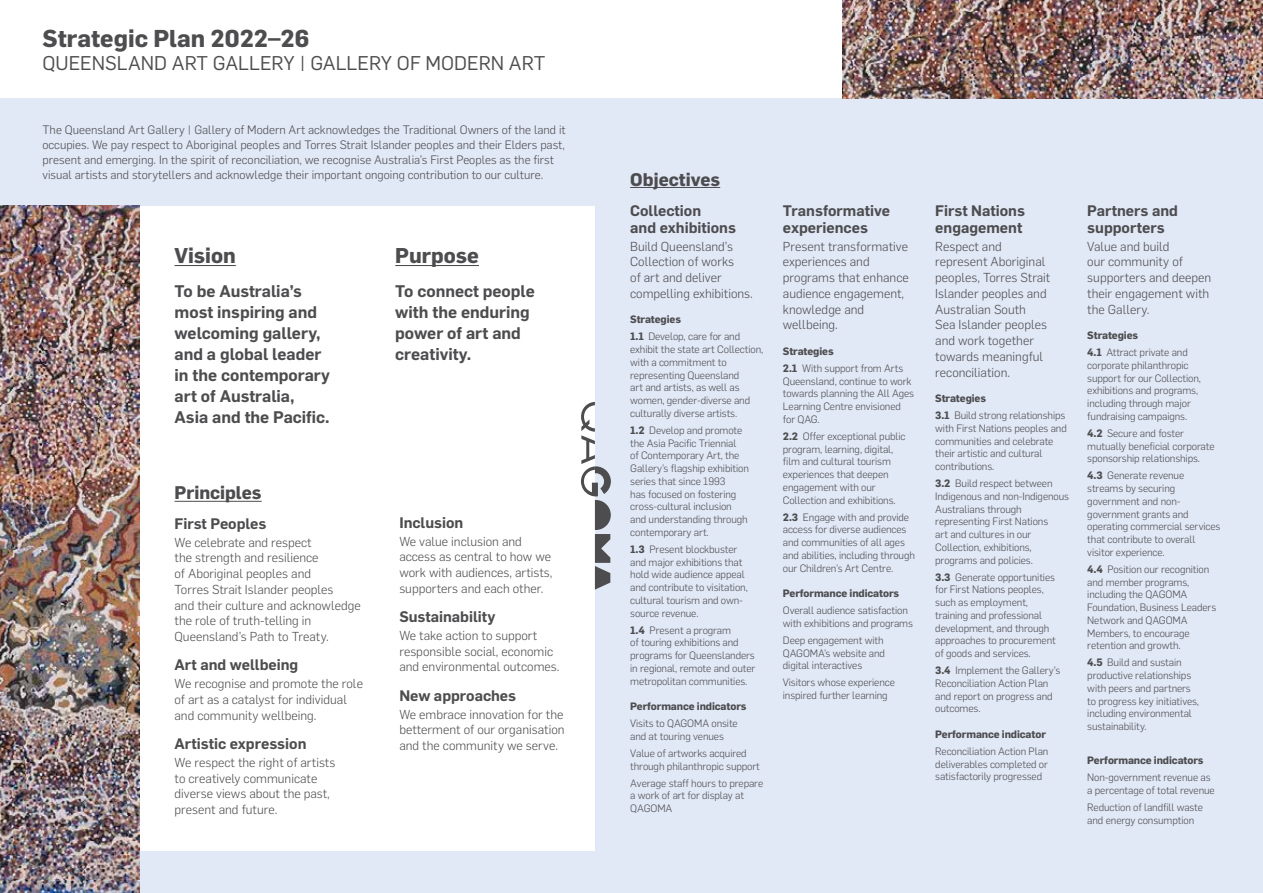
<style>
.page{position:relative;width:1263px;height:893px;background:#fff}
.page>*{position:absolute;margin:0;border:0;box-sizing:border-box;transform-origin:0 0}
.t1{font:700 24px "Flama";color:#4d4d4f}
.t2{font:700 21px "Flama";color:#4d4d4f}
.t3{font:19.5px "Flama";color:#4d4d4f}
.t4{font:700 18px "Flama";color:#4d4d4f}
.t5{font:600 16.5px/21px "Flama";color:#4d4d4f}
.t6{font:600 15px/16.5px "Flama";color:#4d4d4f}
.t7{font:300 12.75px/15.8px "Flama";color:#4d4d4f}
.t8{font:300 12px/15px "Flama";color:#4d4d4f}
.t9{font:300 10.5px/12.8px "Flama";letter-spacing:-.01em;color:#4d4d4f}
.t10{font:700 10.5px "Flama";letter-spacing:-.01em;color:#4d4d4f}
.s1{font-weight:700}
</style>
<div class="page">
<div style="left:0;top:99px;width:1263px;height:794px;background:#e1e8f6"></div>
<div style="left:140px;top:206px;width:455px;height:644px;background:#fff"></div>
<hr style="left:175px;top:265px;width:61px;height:1px;background:#4d4d4f">
<hr style="left:395px;top:265px;width:84px;height:1px;background:#4d4d4f">
<svg style="left:581px;top:402px;width:30px;height:188px"></svg>
<hr style="left:630px;top:187px;width:90px;height:1px;background:#4d4d4f">
<hr style="left:175px;top:501px;width:87px;height:1px;background:#4d4d4f">
<img style="left:0;top:206px;width:140px;height:687px">
<img style="left:842px;top:0;width:421px;height:99px">
<h1 class="t1" style="left:43px;top:21px;width:268px">Strategic Plan 2022–26</h1>
<h3 class="t3" style="left:43px;top:50px;width:504px">QUEENSLAND ART GALLERY | GALLERY OF MODERN ART</h3>
<p class="t8" style="left:43px;top:122px;width:525px">The Queensland Art Gallery | Gallery of Modern Art acknowledges the Traditional Owners of the land it occupies. We pay respect to Aboriginal peoples and Torres Strait Islander peoples and their Elders past, present and emerging. In the spirit of reconciliation, we recognise Australia’s First Peoples as the first visual artists and storytellers and acknowledge their important ongoing contribution to our culture.</p>
<h2 class="t2" style="left:175px;top:241px;width:63px">Vision</h2>
<h3 class="t5" style="left:175px;top:280px;width:157px">To be Australia’s most inspiring and welcoming gallery, and a global leader in the contemporary art of Australia,<br>Asia and the Pacific.</h3>
<h3 class="t4" style="left:175px;top:480px;width:89px">Principles</h3>
<h3 class="t6" style="left:175px;top:514px;width:94px">First Peoples</h3>
<p class="t7" style="left:175px;top:533px;width:188px">We celebrate and respect<br>the strength and resilience<br>of Aboriginal peoples and<br>Torres Strait Islander peoples<br>and their culture and acknowledge the role of truth-telling in<br>Queensland’s Path to Treaty.</p>
<h3 class="t6" style="left:175px;top:656px;width:125px">Art and wellbeing</h3>
<p class="t7" style="left:175px;top:675px;width:190px">We recognise and promote the role of art as a catalyst for individual and community wellbeing.</p>
<h3 class="t6" style="left:175px;top:734px;width:133px">Artistic expression</h3>
<p class="t7" style="left:175px;top:754px;width:162px">We respect the right of artists to creatively communicate diverse views about the past, present and future.</p>
<h2 class="t2" style="left:395px;top:241px;width:85px">Purpose</h2>
<h3 class="t5" style="left:395px;top:280px;width:141px">To connect people with the enduring power of art and creativity.</h3>
<h3 class="t6" style="left:399px;top:513px;width:65px">Inclusion</h3>
<p class="t7" style="left:399px;top:532px;width:155px">We value inclusion and access as central to how we work with audiences, artists, supporters and each other.</p>
<h3 class="t6" style="left:399px;top:607px;width:97px">Sustainability</h3>
<p class="t7" style="left:399px;top:627px;width:162px">We take action to support responsible social, economic and environmental outcomes.</p>
<h3 class="t6" style="left:399px;top:686px;width:118px">New approaches</h3>
<p class="t7" style="left:399px;top:705px;width:167px;text-align:justify">We embrace innovation for the betterment of our organisation and the community we serve.</p>
<h3 class="t4" style="left:630px;top:166px;width:91px">Objectives</h3>
<h3 class="t6" style="left:630px;top:202px;width:107px">Collection<br>and exhibitions</h3>
<p class="t7" style="left:630px;top:237px;width:124px">Build Queensland’s<br>Collection of works<br>of art and deliver compelling exhibitions.</p>
<p class="t9" style="left:630px;top:311px;width:111px;line-height:17px"><span class="s1">Strategies<br>1.1</span> Develop, care for and</p>
<p class="t9" style="left:630px;top:342px;width:135px">exhibit the state art Collection, with a commitment to representing Queensland<br>art and artists, as well as women, gender-diverse and culturally diverse artists.</p>
<p class="t9" style="left:630px;top:423px;width:120px"><span class="s1">1.2</span> Develop and promote the Asia Pacific Triennial<br>of Contemporary Art, the<br>Gallery’s flagship exhibition series that since 1993<br>has focused on fostering cross-cultural inclusion and understanding through contemporary art.</p>
<p class="t9" style="left:630px;top:542px;width:119px"><span class="s1">1.3</span> Present blockbuster and major exhibitions that hold wide audience appeal and contribute to visitation, cultural tourism and own&shy;source revenue.</p>
<p class="t9" style="left:630px;top:623px;width:127px"><span class="s1">1.4</span> Present a program<br>of touring exhibitions and programs for Queenslanders in regional, remote and outer metropolitan communities.</p>
<p class="t10" style="left:630px;top:699px;width:118px">Performance indicators</p>
<p class="t9" style="left:630px;top:716px;width:109px">Visits to QAGOMA onsite and at touring venues</p>
<p class="t9" style="left:630px;top:746px;width:131px">Value of artworks acquired through philanthropic support</p>
<p class="t9" style="left:630px;top:776px;width:135px">Average staff hours to prepare a work of art for display at<br>QAGOMA</p>
<h3 class="t6" style="left:783px;top:202px;width:109px">Transformative experiences</h3>
<p class="t7" style="left:783px;top:237px;width:127px">Present transformative experiences and programs that enhance audience engagement, knowledge and wellbeing.</p>
<p class="t9" style="left:783px;top:342px;width:122px;line-height:17px"><span class="s1">Strategies<br>2.1</span> With support from Arts</p>
<p class="t9" style="left:783px;top:374px;width:133px">Queensland, continue to work towards planning the All Ages<br>Learning Centre envisioned for QAG.</p>
<p class="t9" style="left:783px;top:429px;width:124px"><span class="s1">2.2</span> Offer exceptional public program, learning, digital, film and cultural tourism experiences that deepen engagement with our<br>Collection and exhibitions.</p>
<p class="t9" style="left:783px;top:510px;width:134px"><span class="s1">2.3</span> Engage with and provide access for diverse audiences and communities of all ages and abilities, including through our Children’s Art Centre.</p>
<p class="t10" style="left:783px;top:586px;width:118px">Performance indicators</p>
<p class="t9" style="left:783px;top:603px;width:132px">Overall audience satisfaction with exhibitions and programs</p>
<p class="t9" style="left:783px;top:633px;width:104px">Deep engagement with<br>QAGOMA’s website and digital interactives</p>
<p class="t9" style="left:783px;top:676px;width:114px">Visitors whose experience inspired further learning</p>
<h3 class="t6" style="left:935px;top:202px;width:91px">First Nations engagement</h3>
<p class="t7" style="left:935px;top:237px;width:117px">Respect and represent Aboriginal peoples, Torres Strait<br>Islander peoples and<br>Australian South<br>Sea Islander peoples and work together towards meaningful reconciliation.</p>
<p class="t9" style="left:935px;top:389px;width:132px;line-height:17px"><span class="s1">Strategies<br>3.1</span> Build strong relationships</p>
<p class="t9" style="left:935px;top:421px;width:133px">with First Nations peoples and communities and celebrate their artistic and cultural contributions.</p>
<p class="t9" style="left:935px;top:476px;width:135px"><span class="s1">3.2</span> Build respect between<br>Indigenous and non-Indigenous<br>Australians through representing First Nations<br>art and cultures in our<br>Collection, exhibitions, programs and policies.</p>
<p class="t9" style="left:935px;top:570px;width:122px"><span class="s1">3.3</span> Generate opportunities for First Nations peoples, such as employment, training and professional development, and through approaches to procurement of goods and services.</p>
<p class="t9" style="left:935px;top:663px;width:126px"><span class="s1">3.4</span> Implement the Gallery’s<br>Reconciliation Action Plan and report on progress and outcomes.</p>
<p class="t10" style="left:935px;top:726px;width:112px">Performance indicator</p>
<p class="t9" style="left:935px;top:744px;width:115px;text-align:justify">Reconciliation Action Plan deliverables completed or satisfactorily progressed</p>
<h3 class="t6" style="left:1087px;top:202px;width:92px">Partners and supporters</h3>
<p class="t7" style="left:1087px;top:237px;width:125px">Value and build<br>our community of supporters and deepen their engagement with the Gallery.</p>
<p class="t9" style="left:1087px;top:326px;width:102px;line-height:17px"><span class="s1">Strategies<br>4.1</span> Attract private and</p>
<p class="t9" style="left:1087px;top:358px;width:115px">corporate philanthropic support for our Collection, exhibitions and programs, including through major fundraising campaigns.</p>
<p class="t9" style="left:1087px;top:426px;width:129px"><span class="s1">4.2</span> Secure and foster mutually beneficial corporate sponsorship relationships.</p>
<p class="t9" style="left:1087px;top:469px;width:135px"><span class="s1">4.3</span> Generate revenue streams by securing government and non&shy;government grants and operating commercial services that contribute to overall visitor experience.</p>
<p class="t9" style="left:1087px;top:562px;width:130px"><span class="s1">4.4</span> Position our recognition and member programs, including the QAGOMA<br>Foundation, Business Leaders<br>Network and QAGOMA<br>Members, to encourage retention and growth.</p>
<p class="t9" style="left:1087px;top:656px;width:113px"><span class="s1">4.5</span> Build and sustain productive relationships with peers and partners to progress key initiatives, including environmental sustainability.</p>
<p class="t10" style="left:1087px;top:753px;width:118px">Performance indicators</p>
<p class="t9" style="left:1087px;top:770px;width:129px">Non-government revenue as a percentage of total revenue</p>
<p class="t9" style="left:1087px;top:800px;width:117px">Reduction of landfill waste and energy consumption</p>
</div>
